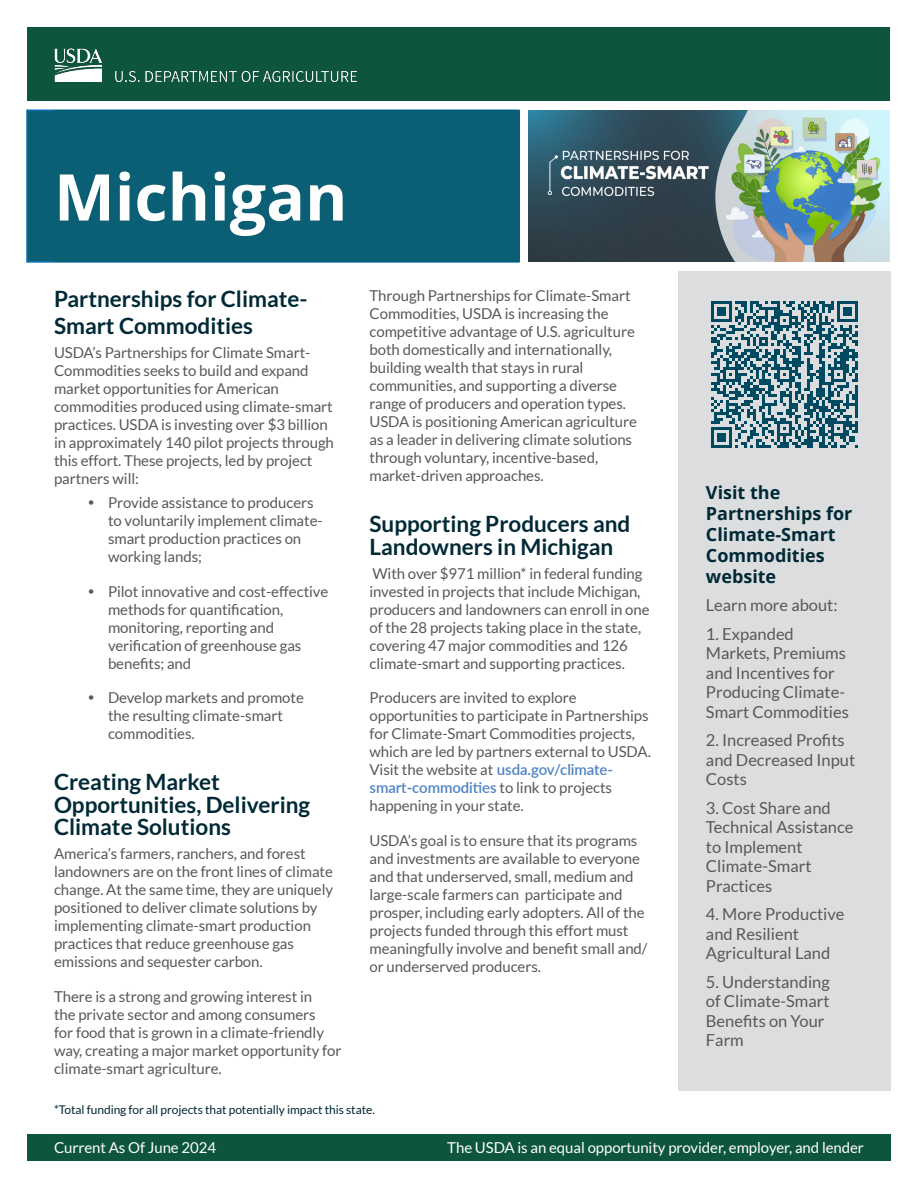
<style>
.page{position:relative;width:918px;height:1188px;background:#fff}
.page>*{position:absolute;margin:0;border:0;box-sizing:border-box;transform-origin:0 0}
.Fact_Sheet_Title{font:700 64.5px "Open Sans";color:#fff}
.Body_Subhead{font:700 22.5px/22.5px "Lato";color:#002936}
.Sidebar_Title{font:700 18px/21px "Open Sans";color:#002936}
.Sidebar_Text{font:16.5px/19.5px "Lato";color:#57585a}
.Body_Text{font:15px/18px "Lato";letter-spacing:-.005em;color:#57585a}
.Bullets_level_2{font:15px/18px "Lato";letter-spacing:-.005em;color:#57585a}
.Body_Subhead-2{font:15px/18px "Lato";letter-spacing:-.005em;color:#57585a}
.Body_Text_White{font:15px "Lato";letter-spacing:-.005em;color:#fff}
.Body_Text_White-2{font:12px "Lato";letter-spacing:-.005em;color:#002936}
.s1{font-weight:600;color:#4f83c4}
</style>
<div class="page">
<div style="left:27px;top:1134px;width:864px;height:27px;background:#0e553e"></div>
<div style="left:678px;top:272px;width:213px;height:819px;background:#dcdddf"></div>
<div style="left:26px;top:109px;width:493px;height:154px;background:#0a5f75"></div>
<div style="left:27px;top:27px;width:863px;height:74px;background:#0e553e"></div>
<img style="left:54px;top:48px;width:302px;height:33px">
<img style="left:528px;top:110px;width:362px;height:152px">
<svg style="left:711px;top:301px;width:147px;height:147px"></svg>
<h1 class="Fact_Sheet_Title" style="left:54px;top:152px;width:295px">Michigan</h1>
<h2 class="Body_Subhead" style="left:54px;top:285px;width:255px;line-height:27px">Partnerships for Climate-<br>Smart Commodities</h2>
<h2 class="Body_Subhead-2" style="left:54px;top:344px;width:282px">USDA’s Partnerships for Climate Smart-Commodities seeks to build and expand market opportunities for American commodities produced using climate-smart practices. USDA is investing over $3 billion in approximately 140 pilot projects through this effort. These projects, led by project partners will:</h2>
<p class="Bullets_level_2" style="left:108px;top:494px;width:216px">Provide assistance to producers to voluntarily implement climate&shy;smart production practices on working lands;</p>
<p class="Bullets_level_2" style="left:108px;top:582px;width:222px">Pilot innovative and cost-effective methods for quantification, monitoring, reporting and verification of greenhouse gas benefits; and</p>
<p class="Bullets_level_2" style="left:108px;top:689px;width:197px">Develop markets and promote the resulting climate-smart commodities.</p>
<h2 class="Body_Subhead" style="left:54px;top:771px;width:258px">Creating Market<br>Opportunities, Delivering<br>Climate Solutions</h2>
<p class="Body_Text" style="left:54px;top:845px;width:281px">America’s farmers, ranchers, and forest landowners are on the front lines of climate change. At the same time, they are uniquely positioned to deliver climate solutions by implementing climate-smart production practices that reduce greenhouse gas emissions and sequester carbon.</p>
<p class="Body_Text" style="left:54px;top:987px;width:289px">There is a strong and growing interest in<br>the private sector and among consumers<br>for food that is grown in a climate-friendly way, creating a major market opportunity for climate-smart agriculture.</p>
<p class="Body_Text" style="left:370px;top:287px;width:269px">Through Partnerships for Climate-Smart Commodities, USDA is increasing the competitive advantage of U.S. agriculture both domestically and internationally, building wealth that stays in rural communities, and supporting a diverse range of producers and operation types.<br>USDA is positioning American agriculture as a leader in delivering climate solutions through voluntary, incentive-based, market-driven approaches.</p>
<h2 class="Body_Subhead" style="left:370px;top:513px;width:262px">Supporting Producers and<br>Landowners in Michigan</h2>
<p class="Body_Text" style="left:370px;top:564px;width:282px">With over $971 million* in federal funding invested in projects that include Michigan, producers and landowners can enroll in one of the 28 projects taking place in the state, covering 47 major commodities and 126 climate-smart and supporting practices.</p>
<p class="Body_Text" style="left:370px;top:689px;width:283px">Producers are invited to explore opportunities to participate in Partnerships for Climate-Smart Commodities projects, which are led by partners external to USDA.<br>Visit the website at <span class="s1">usda.gov/climate&shy;smart-commodities</span> to link to projects happening in your state.</p>
<p class="Body_Text" style="left:370px;top:831px;width:280px">USDA’s goal is to ensure that its programs and investments are available to everyone and that underserved, small, medium and large-scale farmers can participate and prosper, including early adopters. All of the projects funded through this effort must meaningfully involve and benefit small and/ or underserved producers.</p>
<h2 class="Sidebar_Title" style="left:706px;top:481px;width:148px">Visit the<br>Partnerships for<br>Climate-Smart<br>Commodities website</h2>
<p class="Sidebar_Text" style="left:706px;top:595px;width:133px">Learn more about:</p>
<p class="Sidebar_Text" style="left:706px;top:624px;width:145px">1. Expanded<br>Markets, Premiums and Incentives for<br>Producing Climate-<br>Smart Commodities</p>
<p class="Sidebar_Text" style="left:706px;top:730px;width:151px">2. Increased Profits and Decreased Input<br>Costs</p>
<p class="Sidebar_Text" style="left:706px;top:798px;width:149px">3. Cost Share and<br>Technical Assistance to Implement<br>Climate-Smart<br>Practices</p>
<p class="Sidebar_Text" style="left:706px;top:904px;width:140px">4. More Productive and Resilient<br>Agricultural Land</p>
<p class="Sidebar_Text" style="left:706px;top:972px;width:125px">5. Understanding of Climate-Smart<br>Benefits on Your<br>Farm</p>
<p class="Body_Text_White-2" style="left:54px;top:1103px;width:322px">*Total funding for all projects that potentially impact this state.</p>
<p class="Body_Text_White" style="left:54px;top:1139px;width:164px">Current As Of June 2024</p>
<p class="Body_Text_White" style="left:447px;top:1139px;width:418px">The USDA is an equal opportunity provider, employer, and lender</p>
</div>
